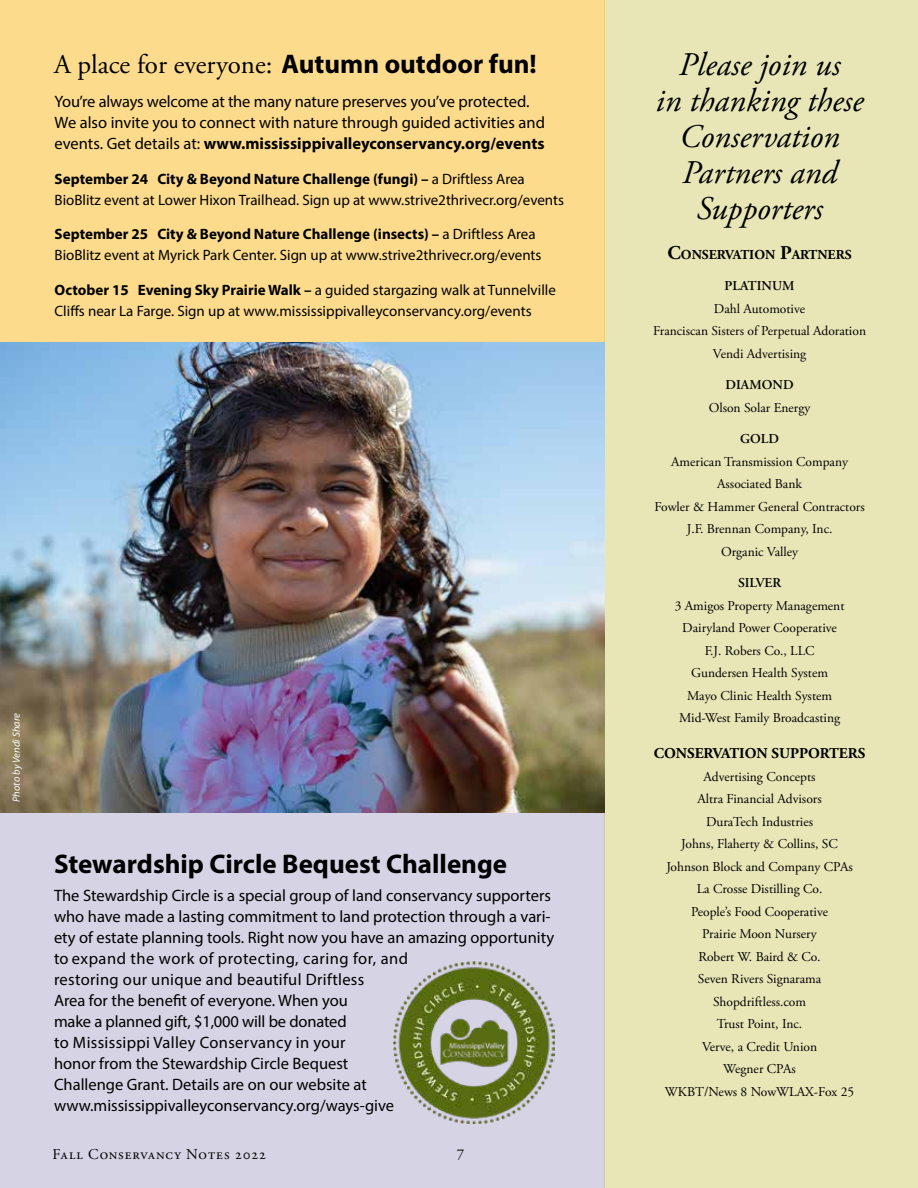
<style>
.page{position:relative;width:918px;height:1188px;background:#fff}
.page>*{position:absolute;margin:0;border:0;box-sizing:border-box;transform-origin:0 0}
.t1{font:italic 33px/36px "Adobe Garamond Pro";color:#000;text-align:center}
.t2{font:27px "Adobe Garamond Pro";color:#000}
.t3{font:700 27px "Myriad Pro";color:#000}
.t4{font:16.5px/21px "Myriad Pro";color:#000}
.t5{font:15px/21px "Myriad Pro";color:#000}
.t6{font:15px "Adobe Garamond Pro";letter-spacing:.055em;color:#000}
.t7{font:700 15px "Adobe Garamond Pro";color:#000}
.t8{font:700 13.65px "Adobe Garamond Pro";color:#000}
.t9{font:13.5px/22.5px "Adobe Garamond Pro";color:#000;text-align:center}
.t10{font:600 13.5px "Adobe Garamond Pro";color:#000}
.t11{font:italic 10.5px "Myriad Pro";color:#fff}
.s1{font-family:"Myriad Pro";font-weight:700}
.s2{font-weight:700}
.s3{font-size:19.5px}
</style>
<div class="page">
<div style="left:0;top:812px;width:605px;height:376px;background:#d6d3e5"></div>
<div style="left:605px;top:0;width:313px;height:1188px;background:#e8e6b7"></div>
<img style="left:393px;top:961px;width:162px;height:162px">
<div style="left:0;top:0;width:605px;height:342px;background:#fddb8d"></div>
<img style="left:0;top:342px;width:605px;height:470px">
<h2 class="t2" style="left:54px;top:48px;width:484px">A place for everyone: <span class="s1">Autumn outdoor fun!</span></h2>
<p class="t4" style="left:55px;top:91px;width:492px">You’re always welcome at the many nature preserves you’ve protected.<br>We also invite you to connect with nature through guided activities and events. Get details at: <span class="s2">www.mississippivalleyconservancy.org/events</span></p>
<p class="t5" style="left:55px;top:168px;width:511px"><span class="s2">September 24 City &amp; Beyond Nature Challenge (fungi) –</span> a Driftless Area<br>BioBlitz event at Lower Hixon Trailhead. Sign up at www.strive2thrivecr.org/events</p>
<p class="t5" style="left:55px;top:224px;width:488px"><span class="s2">September 25 City &amp; Beyond Nature Challenge (insects) –</span> a Driftless Area<br>BioBlitz event at Myrick Park Center. Sign up at www.strive2thrivecr.org/events</p>
<p class="t5" style="left:55px;top:279px;width:503px"><span class="s2">October 15 Evening Sky Prairie Walk –</span> a guided stargazing walk at Tunnelville<br>Cliffs near La Farge. Sign up at www.mississippivalleyconservancy.org/events</p>
<p class="t11" style="left:10px;top:802px;width:90px;rotate:-90deg">Photo by Vendi Share</p>
<h2 class="t3" style="left:54px;top:846px;width:455px">Stewardship Circle Bequest Challenge</h2>
<p class="t4" style="left:54px;top:884px;width:502px">The Stewardship Circle is a special group of land conservancy supporters who have made a lasting commitment to land protection through a vari&shy;ety of estate planning tools. Right now you have an amazing opportunity to expand the work of protecting, caring for, and<br>restoring our unique and beautiful Driftless<br>Area for the benefit of everyone. When you<br>make a planned gift, $1,000 will be donated<br>to Mississippi Valley Conservancy in your<br>honor from the Stewardship Circle Bequest<br>Challenge Grant. Details are on our website at www.mississippivalleyconservancy.org/ways-give</p>
<p class="t6" style="left:53px;top:1145px;width:215px">Fall Conservancy Notes 2022</p>
<p class="t6" style="left:457px;top:1145px;width:9px">7</p>
<h1 class="t1" style="left:656px;top:47px;width:210px">Please join us<br>in thanking these<br>Conservation<br>Partners and<br>Supporters</h1>
<p class="t8" style="left:667px;top:247px;width:186px"><span class="s3">C</span>ONSERVATION <span class="s3">P</span>ARTNERS</p>
<p class="t10" style="left:725px;top:278px;width:72px">PLATINUM</p>
<p class="t9" style="left:653px;top:298px;width:214px">Dahl Automotive<br>Franciscan Sisters of Perpetual Adoration<br>Vendi Advertising</p>
<p class="t10" style="left:726px;top:377px;width:70px">DIAMOND</p>
<p class="t9" style="left:709px;top:397px;width:103px">Olson Solar Energy</p>
<p class="t10" style="left:740px;top:431px;width:40px">GOLD</p>
<p class="t9" style="left:655px;top:451px;width:212px">American Transmission Company<br>Associated Bank<br>Fowler &amp; Hammer General Contractors<br>J.F. Brennan Company, Inc.<br>Organic Valley</p>
<p class="t10" style="left:738px;top:575px;width:45px">SILVER</p>
<p class="t9" style="left:675px;top:595px;width:171px">3 Amigos Property Management<br>Dairyland Power Cooperative<br>F.J. Robers Co., LLC<br>Gundersen Health System<br>Mayo Clinic Health System<br>Mid-West Family Broadcasting</p>
<p class="t7" style="left:654px;top:745px;width:213px">CONSERVATION SUPPORTERS</p>
<p class="t9" style="left:665px;top:766px;width:191px">Advertising Concepts<br>Altra Financial Advisors<br>DuraTech Industries<br>Johns, Flaherty &amp; Collins, SC<br>Johnson Block and Company CPAs<br>La Crosse Distilling Co.<br>People’s Food Cooperative<br>Prairie Moon Nursery<br>Robert W. Baird &amp; Co.<br>Seven Rivers Signarama<br>Shopdriftless.com<br>Trust Point, Inc.<br>Verve, a Credit Union<br>Wegner CPAs<br>WKBT/News 8 NowWLAX-Fox 25</p>
</div>
